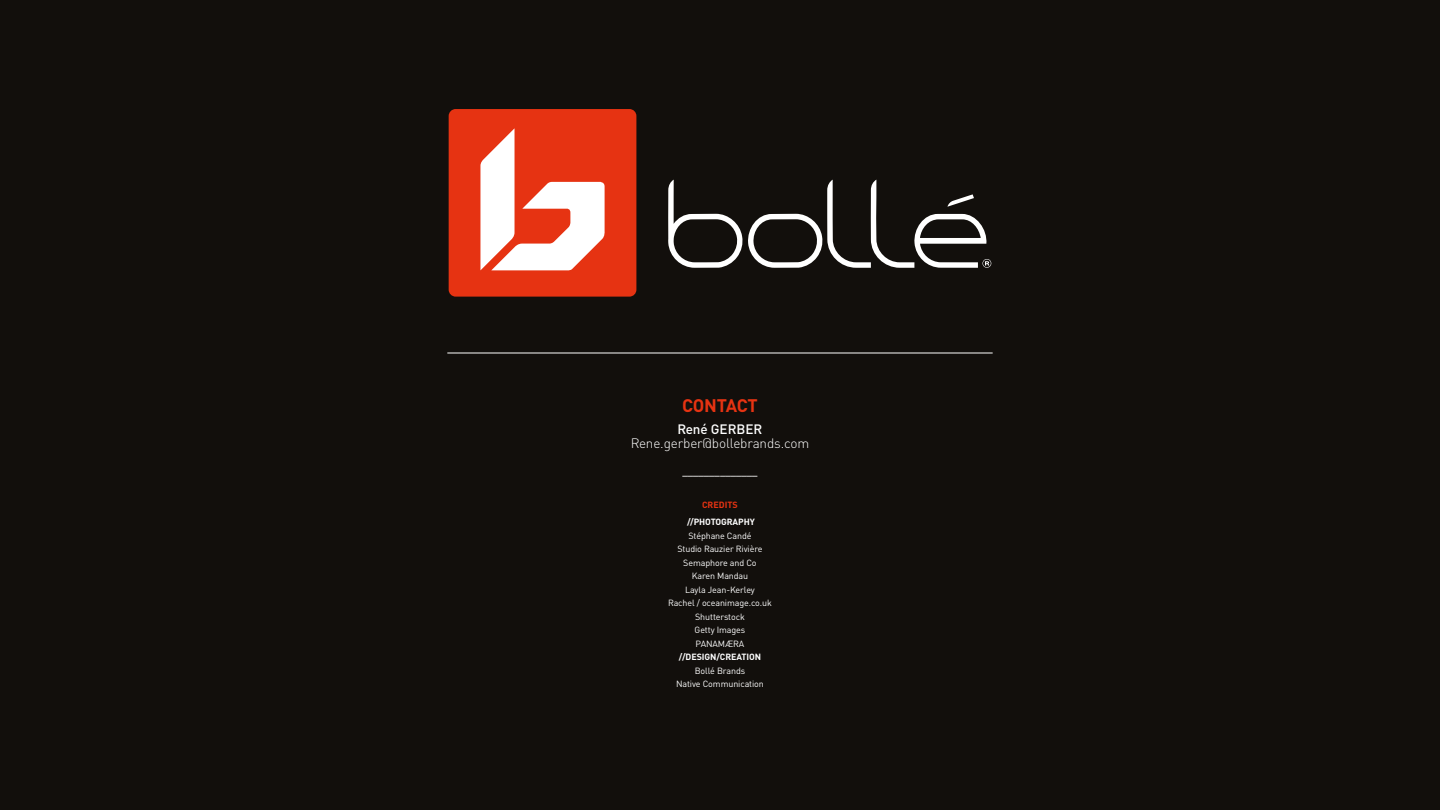
<style>
.page{position:relative;width:1440px;height:810px;background:#120f0c}
.page>*{position:absolute;margin:0;border:0;box-sizing:border-box;transform-origin:0 0}
.t1{font:700 18px "DIN Pro";letter-spacing:-.02em;color:#e63312}
.t2{font:300 13.5px "DIN Pro";letter-spacing:-.01em;color:#fff}
.t3{font:500 13.5px "DIN Pro";color:#fff}
.t4{font:8.93px/13.5px "DIN Pro";letter-spacing:-.01em;color:#fff;text-align:center}
.t5{font:700 8.93px "DIN Pro";letter-spacing:-.01em;color:#fff}
.t6{font:700 8.93px "DIN Pro";color:#e63312}
</style>
<div class="page">
<div style="left:449px;top:109px;width:187px;height:188px;background:#e63312;border-radius:7px"></div>
<svg style="left:668px;top:180px;width:323px;height:88px"></svg>
<svg style="left:480px;top:128px;width:125px;height:142px"></svg>
<hr style="left:447px;top:353px;width:546px;height:1px;background:#fff">
<h1 class="t1" style="left:682px;top:390px;width:77px">CONTACT</h1>
<h2 class="t3" style="left:677px;top:418px;width:86px">René GERBER</h2>
<h2 class="t2" style="left:631px;top:432px;width:180px">Rene.gerber@bollebrands.com</h2>
<p class="t5" style="left:682px;top:464px;width:77px">______________</p>
<p class="t6" style="left:702px;top:497px;width:37px">CREDITS</p>
<p class="t5" style="left:687px;top:515px;width:69px">//PHOTOGRAPHY</p>
<p class="t4" style="left:668px;top:528px;width:105px">Stéphane Candé<br>Studio Rauzier Rivière<br>Semaphore and Co<br>Karen Mandau<br>Layla Jean-Kerley<br>Rachel / oceanimage.co.uk<br>Shutterstock<br>Getty Images<br>PANAMÆRA</p>
<p class="t5" style="left:679px;top:650px;width:84px">//DESIGN/CREATION</p>
<p class="t4" style="left:676px;top:663px;width:89px">Bollé Brands<br>Native Communication</p>
</div>
